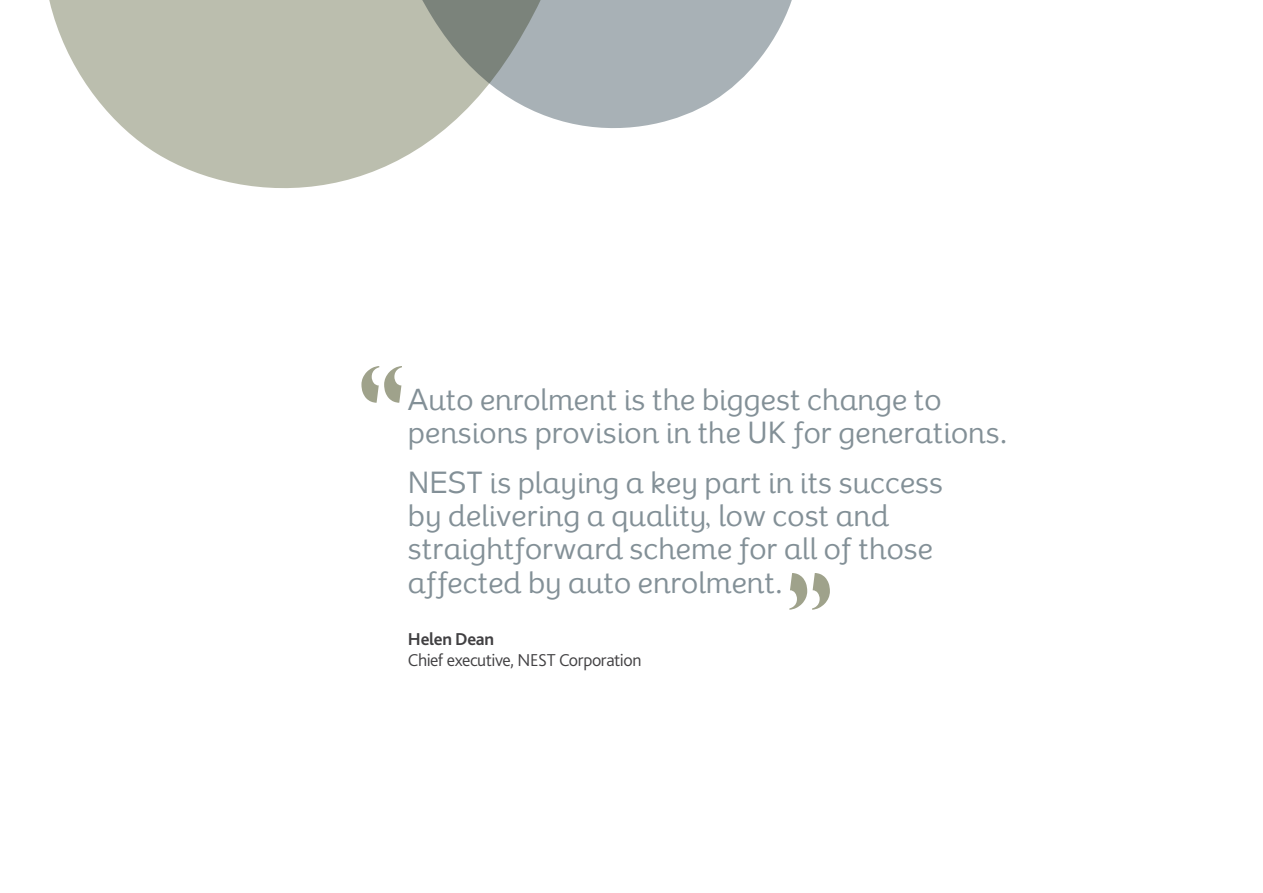
<style>
.page{position:relative;width:1263px;height:893px;background:#fff}
.page>*{position:absolute;margin:0;border:0;box-sizing:border-box;transform-origin:0 0}
.t1{font:28.5px/33.3px "Exuberance Primary";color:#839097}
.t2{font:300 18px "Bliss 2";letter-spacing:-.025em;color:#414042}
.t3{font:700 18px "Bliss 2";letter-spacing:-.015em;color:#414042}
</style>
<div class="page">
<svg style="left:602px;top:0;width:190px;height:128px;fill:#a8b1b6"></svg>
<svg style="left:49px;top:0;width:553px;height:188px;fill:#bbbeae"></svg>
<svg style="left:361px;top:366px;width:41px;height:37px"></svg>
<svg style="left:789px;top:573px;width:41px;height:37px"></svg>
<p class="t1" style="left:408px;top:383px;width:601px">Auto enrolment is the biggest change to pensions provision in the UK for generations.</p>
<p class="t1" style="left:408px;top:466px;width:537px">NEST is playing a key part in its success by delivering a quality, low cost and straightforward scheme for all of those affected by auto enrolment.</p>
<p class="t3" style="left:408px;top:628px;width:88px">Helen Dean</p>
<p class="t2" style="left:408px;top:649px;width:235px">Chief executive, NEST Corporation</p>
</div>
